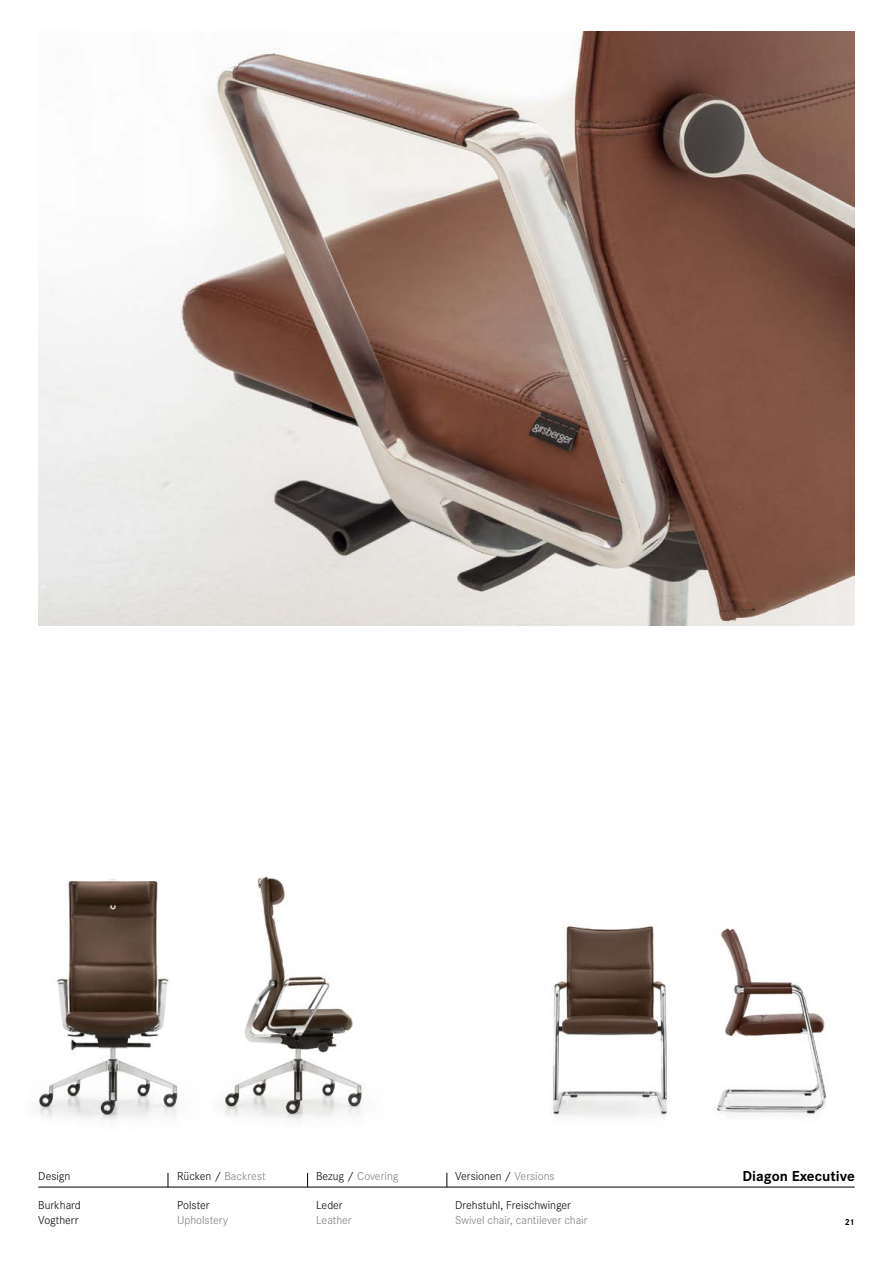
<style>
.page{position:relative;width:893px;height:1263px;background:#fff}
.page>*{position:absolute;margin:0;border:0;box-sizing:border-box;transform-origin:0 0}
.t1{font:700 15px "Corporate S";color:#000}
.t2{font:300 12px/14.4px "Corporate S";color:#000}
.t3{font:300 12px "Corporate S";color:#7f7c7a}
.t4{font:700 9px "Corporate S";color:#000}
.s1{color:#000}
.s2{color:#7f7c7a}
</style>
<div class="page">
<img style="left:36px;top:879px;width:142px;height:242px">
<img style="left:550px;top:925px;width:119px;height:192px">
<img style="left:716px;top:928px;width:110px;height:188px">
<img style="left:221px;top:876px;width:143px;height:244px">
<svg style="left:168px;top:1173px;width:1px;height:14px"></svg>
<svg style="left:307px;top:1173px;width:1px;height:14px"></svg>
<svg style="left:446px;top:1173px;width:1px;height:14px"></svg>
<hr style="left:38px;top:1187px;width:817px;height:1px;background:#000">
<img style="left:38px;top:32px;width:817px;height:593px">
<p class="t2" style="left:38px;top:1169px;width:34px">Design</p>
<p class="t1" style="left:742px;top:1165px;width:114px">Diagon Executive</p>
<p class="t2" style="left:38px;top:1197px;width:44px">Burkhard<br>Vogtherr</p>
<p class="t3" style="left:316px;top:1168px;width:84px"><span class="s1">Bezug /</span> Covering</p>
<p class="t2" style="left:316px;top:1197px;width:28px">Leder</p>
<p class="t3" style="left:316px;top:1212px;width:37px">Leather</p>
<p class="t2" style="left:455px;top:1169px;width:101px">Versionen / <span class="s2">Versions</span></p>
<p class="t2" style="left:455px;top:1197px;width:118px">Drehstuhl, Freischwinger</p>
<p class="t3" style="left:455px;top:1212px;width:134px">Swivel chair, cantilever chair</p>
<p class="t4" style="left:845px;top:1215px;width:11px">21</p>
<p class="t3" style="left:177px;top:1168px;width:90px"><span class="s1">Rücken /</span> Backrest</p>
<p class="t2" style="left:177px;top:1197px;width:34px">Polster</p>
<p class="t3" style="left:177px;top:1212px;width:52px">Upholstery</p>
</div>
